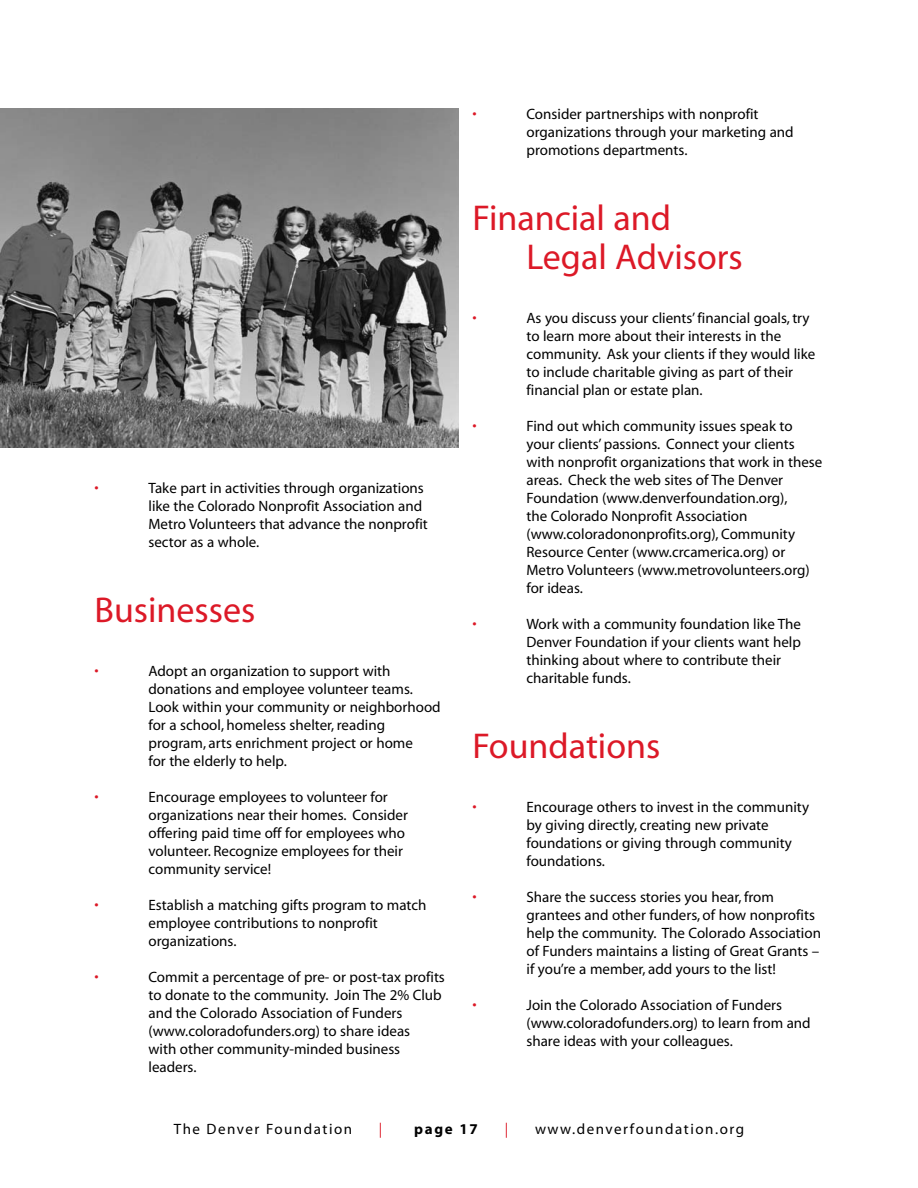
<style>
.page{position:relative;width:918px;height:1188px;background:#fff}
.page>*{position:absolute;margin:0;border:0;box-sizing:border-box;transform-origin:0 0}
.t1{font:36px/39px "Myriad MM 400 600";color:#dc1927}
.t2{font:15px/18px "Myriad MM 400 600";color:#000}
.t3{font:15px "Myriad MM 400 600";letter-spacing:.1em;color:#000}
.t4{font:15px "Myriad MM 400 600";color:#dc1927}
.t5{font:15px "Myriad MM 700 600";letter-spacing:.11em;color:#000}
</style>
<div class="page">
<img style="left:1px;top:108px;width:458px;height:340px">
<p class="t4" style="left:95px;top:483px;width:6px">•</p>
<p class="t2" style="left:149px;top:480px;width:281px">Take part in activities through organizations like the Colorado Nonprofit Association and Metro Volunteers that advance the nonprofit sector as a whole.</p>
<h1 class="t1" style="left:94px;top:593px;width:162px">Businesses</h1>
<p class="t4" style="left:94px;top:666px;width:6px">•</p>
<p class="t2" style="left:148px;top:663px;width:294px">Adopt an organization to support with donations and employee volunteer teams.<br>Look within your community or neighborhood for a school, homeless shelter, reading program, arts enrichment project or home<br>for the elderly to help.</p>
<p class="t4" style="left:94px;top:792px;width:6px">•</p>
<p class="t2" style="left:148px;top:789px;width:261px">Encourage employees to volunteer for organizations near their homes. Consider offering paid time off for employees who volunteer. Recognize employees for their community service!</p>
<p class="t4" style="left:94px;top:900px;width:6px">•</p>
<p class="t2" style="left:148px;top:897px;width:280px">Establish a matching gifts program to match employee contributions to nonprofit organizations.</p>
<p class="t4" style="left:94px;top:972px;width:6px">•</p>
<p class="t2" style="left:148px;top:969px;width:298px">Commit a percentage of pre- or post-tax profits to donate to the community. Join The 2% Club and the Colorado Association of Funders (www.coloradofunders.org) to share ideas<br>with other community-minded business leaders.</p>
<p class="t4" style="left:472px;top:108px;width:6px">•</p>
<p class="t2" style="left:526px;top:106px;width:269px">Consider partnerships with nonprofit organizations through your marketing and promotions departments.</p>
<h1 class="t1" style="left:526px;top:200px;width:218px;text-indent:-54px">Financial and<br>Legal Advisors</h1>
<p class="t4" style="left:472px;top:312px;width:6px">•</p>
<p class="t2" style="left:526px;top:310px;width:290px">As you discuss your clients’ financial goals, try to learn more about their interests in the community. Ask your clients if they would like to include charitable giving as part of their financial plan or estate plan.</p>
<p class="t4" style="left:472px;top:420px;width:6px">•</p>
<p class="t2" style="left:526px;top:418px;width:297px">Find out which community issues speak to your clients’ passions. Connect your clients with nonprofit organizations that work in these areas. Check the web sites of The Denver Foundation (www.denverfoundation.org),<br>the Colorado Nonprofit Association (www.coloradononprofits.org), Community Resource Center (www.crcamerica.org) or Metro Volunteers (www.metrovolunteers.org) for ideas.</p>
<p class="t4" style="left:472px;top:618px;width:6px">•</p>
<p class="t2" style="left:526px;top:616px;width:276px">Work with a community foundation like The Denver Foundation if your clients want help thinking about where to contribute their charitable funds.</p>
<h1 class="t1" style="left:472px;top:728px;width:189px">Foundations</h1>
<p class="t4" style="left:472px;top:801px;width:6px">•</p>
<p class="t2" style="left:526px;top:799px;width:284px">Encourage others to invest in the community by giving directly, creating new private foundations or giving through community foundations.</p>
<p class="t4" style="left:472px;top:891px;width:6px">•</p>
<p class="t2" style="left:526px;top:889px;width:296px">Share the success stories you hear, from grantees and other funders, of how nonprofits help the community. The Colorado Association of Funders maintains a listing of Great Grants – if you’re a member, add yours to the list!</p>
<p class="t4" style="left:472px;top:999px;width:6px">•</p>
<p class="t2" style="left:526px;top:997px;width:286px">Join the Colorado Association of Funders (www.coloradofunders.org) to learn from and share ideas with your colleagues.</p>
<p class="t3" style="left:174px;top:1123px;width:180px">The Denver Foundation</p>
<p class="t4" style="left:379px;top:1123px;width:5px">|</p>
<p class="t5" style="left:414px;top:1123px;width:65px">page 17</p>
<p class="t4" style="left:505px;top:1123px;width:5px">|</p>
<p class="t3" style="left:535px;top:1123px;width:211px">www.denverfoundation.org</p>
</div>
